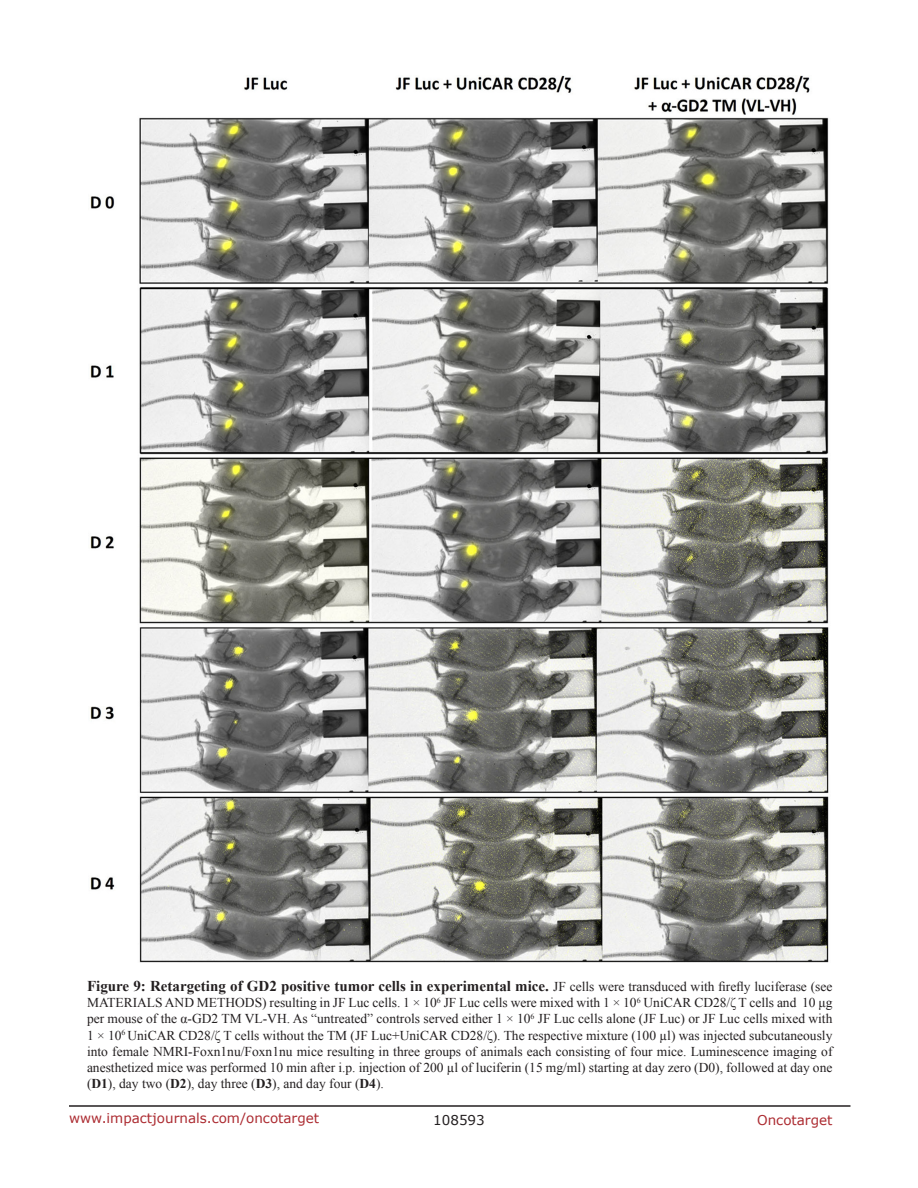
<style>
.page{position:relative;width:918px;height:1188px;background:#fff}
.page>*{position:absolute;margin:0;border:0;box-sizing:border-box;transform-origin:0 0}
.FigureText{font:700 15px "Times New Roman";color:#231f20}
.FigureText-2{font:13.5px/16.2px "Times New Roman";color:#231f20;text-align:justify}
.t1{font:13.5px "Verdana";color:#ac2b31}
.t2{font:13.5px "Verdana";color:#231f20}
.s1{font-weight:400;font-size:13.5px}
.s2{font-weight:700}
</style>
<div class="page">
<hr style="left:69px;top:1105px;width:781px;height:2px;background:#231f20">
<img style="left:90px;top:76px;width:739px;height:887px">
<p class="FigureText" style="left:87px;top:976px;width:747px">Figure 9: Retargeting of GD2 positive tumor cells in experimental mice. <span class="s1">JF cells were transduced with firefly luciferase (see</span></p>
<p class="FigureText-2" style="left:87px;top:994px;width:747px">MATERIALS AND METHODS) resulting in JF Luc cells. 1 × 10<sup>6</sup> JF Luc cells were mixed with 1 × 10<sup>6</sup> UniCAR CD28/ζ T cells and 10 μg per mouse of the α-GD2 TM VL-VH. As “untreated” controls served either 1 × 10<sup>6</sup> JF Luc cells alone (JF Luc) or JF Luc cells mixed with 1 × 10<sup>6</sup> UniCAR CD28/ζ T cells without the TM (JF Luc+UniCAR CD28/ζ). The respective mixture (100 µl) was injected subcutaneously into female NMRI-Foxn1nu/Foxn1nu mice resulting in three groups of animals each consisting of four mice. Luminescence imaging of anesthetized mice was performed 10 min after i.p. injection of 200 µl of luciferin (15 mg/ml) starting at day zero (D0), followed at day one (<span class="s2">D1</span>), day two (<span class="s2">D2</span>), day three (<span class="s2">D3</span>), and day four (<span class="s2">D4</span>).</p>
<p class="t1" style="left:69px;top:1109px;width:252px">www.impactjournals.com/oncotarget</p>
<p class="t2" style="left:433px;top:1111px;width:53px">108593</p>
<p class="t1" style="left:757px;top:1111px;width:77px">Oncotarget</p>
</div>
